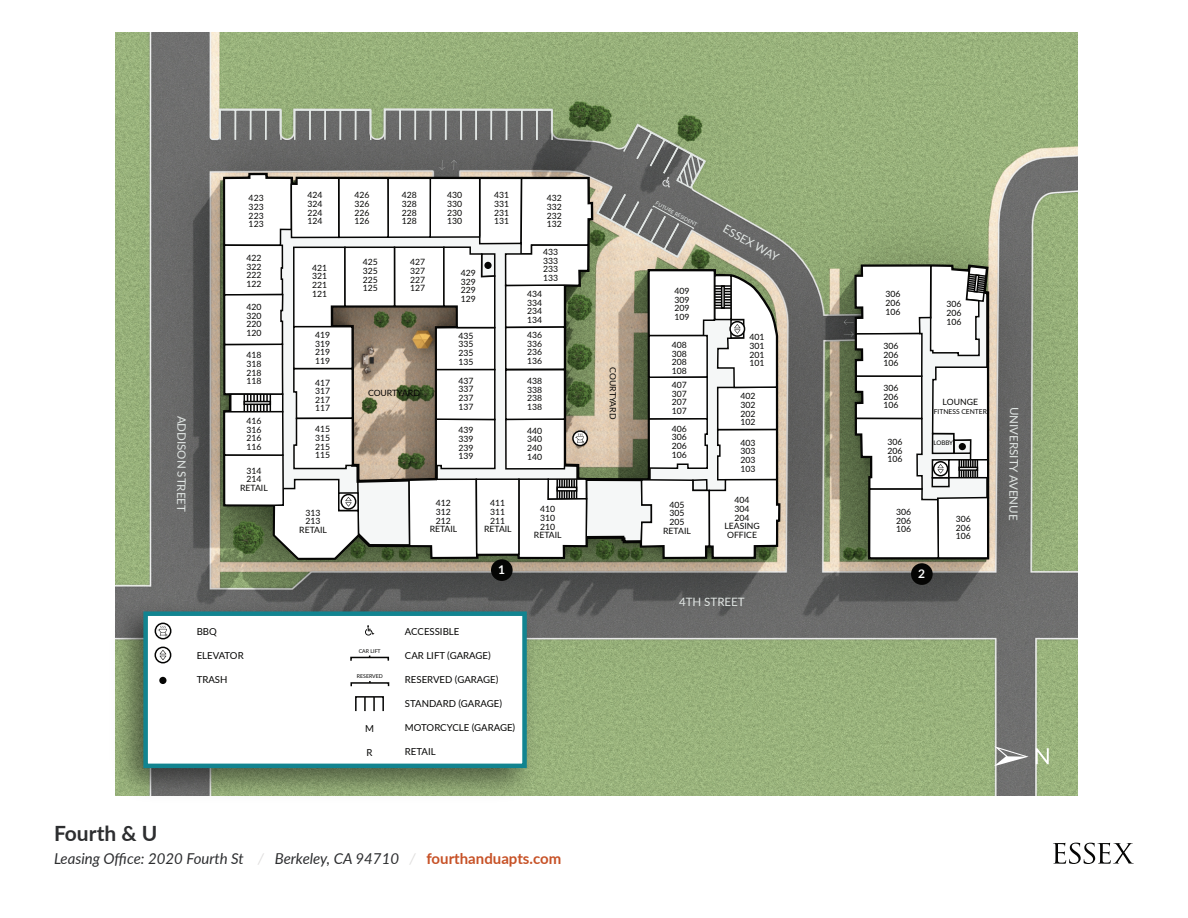
<style>
.page{position:relative;width:1188px;height:918px;background:#fff}
.page>*{position:absolute;margin:0;border:0;box-sizing:border-box;transform-origin:0 0}
.t1{font:700 21px "Lato";color:#2d2e30}
.t2{font:italic 15px "Lato";color:#2d2e30}
.t3{font:700 12px "Lato";color:#fff}
.t4{font:11.55px "Lato";letter-spacing:-.005em;color:#e2e7e5}
.t5{font:9.6px "Lato";color:#050504}
.t6{font:8.7px/8.7px "Lato";color:#050504;text-align:justify}
.t7{font:6.75px "Lato";color:#050504}
.t8{font:6.3px "Lato";letter-spacing:-.01em;color:#050504}
.t9{font:5.25px "Lato";color:#050504}
.t10{font:5.25px "Lato";color:#e2e7e5}
.s1{color:#e0dfde}
.s2{font-weight:700;font-style:normal;color:#c75227}
</style>
<div class="page">
<svg style="left:1053px;top:843px;width:81px;height:21px"></svg>
<img style="left:116px;top:33px;width:962px;height:762px">
<img style="left:115px;top:590px;width:433px;height:206px">
<div style="left:143px;top:611px;width:384px;height:157px;background:#fff;border:4px solid #128490"></div>
<div style="left:350px;top:657px;width:39px;height:5px;border:2px solid #050504"></div>
<svg style="left:355px;top:696px;width:29px;height:16px"></svg>
<div style="left:350px;top:682px;width:39px;height:5px;border:2px solid #050504"></div>
<div style="left:155px;top:623px;width:16px;height:16px;border:2px solid #050504;border-radius:50%"></div>
<div style="left:155px;top:647px;width:16px;height:16px;border:2px solid #050504;border-radius:50%"></div>
<svg style="left:143px;top:626px;width:24px;height:34px"></svg>
<div style="left:159px;top:677px;width:8px;height:7px;background:#050504;border-radius:50%"></div>
<div style="left:536px;top:109px;width:17px;height:32px;border:2px solid #e2e7e5"></div>
<div style="left:521px;top:109px;width:17px;height:32px;border:2px solid #e2e7e5"></div>
<div style="left:506px;top:109px;width:16px;height:32px;border:2px solid #e2e7e5"></div>
<div style="left:491px;top:109px;width:16px;height:32px;border:2px solid #e2e7e5"></div>
<div style="left:475px;top:109px;width:17px;height:32px;border:2px solid #e2e7e5"></div>
<div style="left:460px;top:109px;width:17px;height:32px;border:2px solid #e2e7e5"></div>
<div style="left:445px;top:109px;width:17px;height:32px;border:2px solid #e2e7e5"></div>
<div style="left:430px;top:109px;width:16px;height:32px;border:2px solid #e2e7e5"></div>
<div style="left:415px;top:109px;width:16px;height:31px;border:2px solid #e2e7e5"></div>
<div style="left:399px;top:109px;width:17px;height:31px;border:2px solid #e2e7e5"></div>
<div style="left:384px;top:109px;width:17px;height:31px;border:2px solid #e2e7e5"></div>
<div style="left:355px;top:109px;width:17px;height:32px;border:2px solid #e2e7e5"></div>
<div style="left:340px;top:109px;width:16px;height:32px;border:2px solid #e2e7e5"></div>
<div style="left:324px;top:109px;width:17px;height:32px;border:2px solid #e2e7e5"></div>
<div style="left:309px;top:109px;width:17px;height:32px;border:2px solid #e2e7e5"></div>
<div style="left:294px;top:109px;width:17px;height:32px;border:2px solid #e2e7e5"></div>
<div style="left:265px;top:109px;width:17px;height:32px;border:2px solid #e2e7e5"></div>
<div style="left:250px;top:109px;width:17px;height:32px;border:2px solid #e2e7e5"></div>
<div style="left:235px;top:109px;width:16px;height:32px;border:2px solid #e2e7e5"></div>
<div style="left:219px;top:109px;width:17px;height:32px;border:2px solid #e2e7e5"></div>
<svg style="left:223px;top:763px;width:70px;height:33px;background:#6e8f6b"></svg>
<svg style="left:223px;top:123px;width:557px;height:513px"></svg>
<svg style="left:721px;top:285px;width:4px;height:24px"></svg>
<svg style="left:844px;top:191px;width:212px;height:575px"></svg>
<svg style="left:958px;top:467px;width:20px;height:4px"></svg>
<h3 class="t4" style="left:190px;top:416px;width:98px;rotate:90deg">ADDISON STREET</h3>
<p class="t6" style="left:447px;top:190px;width:17px">430<br>330<br>230<br>130</p>
<p class="t6" style="left:494px;top:190px;width:17px">431<br>331<br>231<br>131</p>
<p class="t6" style="left:547px;top:193px;width:17px">432<br>332<br>232<br>132</p>
<p class="t6" style="left:543px;top:247px;width:17px">433<br>333<br>233<br>133</p>
<p class="t6" style="left:527px;top:289px;width:17px">434<br>334<br>234<br>134</p>
<p class="t6" style="left:527px;top:330px;width:17px">436<br>336<br>236<br>136</p>
<p class="t6" style="left:527px;top:376px;width:17px">438<br>338<br>238<br>138</p>
<p class="t6" style="left:527px;top:426px;width:17px">440<br>340<br>240<br>140</p>
<p class="t6" style="left:249px;top:193px;width:17px">423<br>323<br>223<br>123</p>
<p class="t6" style="left:308px;top:190px;width:17px">424<br>324<br>224<br>124</p>
<p class="t6" style="left:354px;top:190px;width:17px">426<br>326<br>226<br>126</p>
<p class="t6" style="left:402px;top:190px;width:17px">428<br>328<br>228<br>128</p>
<p class="t6" style="left:246px;top:253px;width:17px">422<br>322<br>222<br>122</p>
<p class="t6" style="left:246px;top:302px;width:17px">420<br>320<br>220<br>120</p>
<p class="t6" style="left:246px;top:350px;width:17px">418<br>318<br>218<br>118</p>
<p class="t6" style="left:246px;top:416px;width:17px">416<br>316<br>216<br>116</p>
<p class="t6" style="left:672px;top:424px;width:17px">406<br>306<br>206<br>106</p>
<p class="t10" style="left:658px;top:199px;width:48px;rotate:29deg">FUTURE RESIDENT</p>
<p class="t6" style="left:312px;top:263px;width:17px">421<br>321<br>221<br>121</p>
<p class="t6" style="left:363px;top:258px;width:17px">425<br>325<br>225<br>125</p>
<p class="t6" style="left:410px;top:258px;width:17px">427<br>327<br>227<br>127</p>
<p class="t6" style="left:461px;top:268px;width:17px">429<br>329<br>229<br>129</p>
<p class="t6" style="left:459px;top:331px;width:17px">435<br>335<br>235<br>135</p>
<p class="t6" style="left:674px;top:286px;width:17px">409<br>309<br>209<br>109</p>
<p class="t6" style="left:315px;top:330px;width:17px">419<br>319<br>219<br>119</p>
<p class="t6" style="left:672px;top:340px;width:17px">408<br>308<br>208<br>108</p>
<p class="t6" style="left:618px;top:367px;width:53px;rotate:90deg">COURTYARD</p>
<p class="t6" style="left:459px;top:376px;width:17px">437<br>337<br>237<br>137</p>
<p class="t6" style="left:459px;top:426px;width:17px">439<br>339<br>239<br>139</p>
<p class="t6" style="left:315px;top:378px;width:17px">417<br>317<br>217<br>117</p>
<p class="t6" style="left:672px;top:380px;width:17px">407<br>307<br>207<br>107</p>
<p class="t6" style="left:368px;top:388px;width:53px">COURTYARD</p>
<p class="t6" style="left:315px;top:424px;width:17px">415<br>315<br>215<br>115</p>
<p class="t6" style="left:240px;top:466px;width:29px;text-align:center">314<br>214<br>RETAIL</p>
<h3 class="t4" style="left:728px;top:221px;width:63px;rotate:29deg">ESSEX WAY</h3>
<p class="t6" style="left:750px;top:332px;width:17px">401<br>301<br>201<br>101</p>
<p class="t6" style="left:741px;top:391px;width:17px">402<br>302<br>202<br>102</p>
<p class="t6" style="left:741px;top:438px;width:17px">403<br>303<br>203<br>103</p>
<p class="t6" style="left:299px;top:508px;width:29px;text-align:center">313<br>213<br>RETAIL</p>
<p class="t6" style="left:430px;top:498px;width:29px;text-align:center">412<br>312<br>212<br>RETAIL</p>
<p class="t6" style="left:484px;top:498px;width:29px;text-align:center">411<br>311<br>211<br>RETAIL</p>
<p class="t6" style="left:534px;top:504px;width:29px;text-align:center">410<br>310<br>210<br>RETAIL</p>
<p class="t6" style="left:663px;top:500px;width:29px;text-align:center">405<br>305<br>205<br>RETAIL</p>
<p class="t6" style="left:724px;top:495px;width:37px;text-align:center">404<br>304<br>204<br>LEASING<br>OFFICE</p>
<p class="t5" style="left:197px;top:625px;width:22px">BBQ</p>
<p class="t5" style="left:197px;top:649px;width:48px">ELEVATOR</p>
<p class="t5" style="left:197px;top:673px;width:32px">TRASH</p>
<p class="t9" style="left:359px;top:647px;width:24px">CAR LIFT</p>
<p class="t9" style="left:357px;top:673px;width:28px">RESERVED</p>
<p class="t5" style="left:365px;top:721px;width:10px">M</p>
<p class="t5" style="left:366px;top:745px;width:8px">R</p>
<h3 class="t3" style="left:498px;top:561px;width:8px">1</h3>
<p class="t5" style="left:405px;top:625px;width:56px">ACCESSIBLE</p>
<p class="t5" style="left:405px;top:649px;width:87px">CAR LIFT (GARAGE)</p>
<p class="t5" style="left:405px;top:673px;width:95px">RESERVED (GARAGE)</p>
<p class="t5" style="left:405px;top:697px;width:99px">STANDARD (GARAGE)</p>
<p class="t5" style="left:405px;top:721px;width:112px">MOTORCYCLE (GARAGE)</p>
<p class="t5" style="left:405px;top:745px;width:32px">RETAIL</p>
<h3 class="t4" style="left:679px;top:593px;width:67px">4TH STREET</h3>
<h1 class="t1" style="left:54px;top:818px;width:105px">Fourth &amp; U</h1>
<h2 class="t2" style="left:54px;top:848px;width:509px">Leasing Office: 2020 Fourth St <span class="s1">/</span> Berkeley, CA 94710 <span class="s1">/</span> <span class="s2">fourthanduapts.com</span></h2>
<p class="t6" style="left:885px;top:289px;width:17px">306<br>206<br>106</p>
<p class="t6" style="left:884px;top:341px;width:17px">306<br>206<br>106</p>
<p class="t6" style="left:884px;top:383px;width:17px">306<br>206<br>106</p>
<p class="t6" style="left:887px;top:437px;width:17px">306<br>206<br>106</p>
<p class="t6" style="left:947px;top:299px;width:17px">306<br>206<br>106</p>
<p class="t6" style="left:943px;top:397px;width:37px">LOUNGE</p>
<p class="t7" style="left:934px;top:406px;width:55px">FITNESS CENTER</p>
<p class="t8" style="left:933px;top:439px;width:21px">LOBBY</p>
<p class="t6" style="left:896px;top:507px;width:17px">306<br>206<br>106</p>
<p class="t6" style="left:956px;top:514px;width:17px">306<br>206<br>106</p>
<h3 class="t3" style="left:918px;top:565px;width:8px">2</h3>
<h3 class="t4" style="left:1022px;top:407px;width:115px;rotate:90deg">UNIVERSITY AVENUE</h3>
</div>
